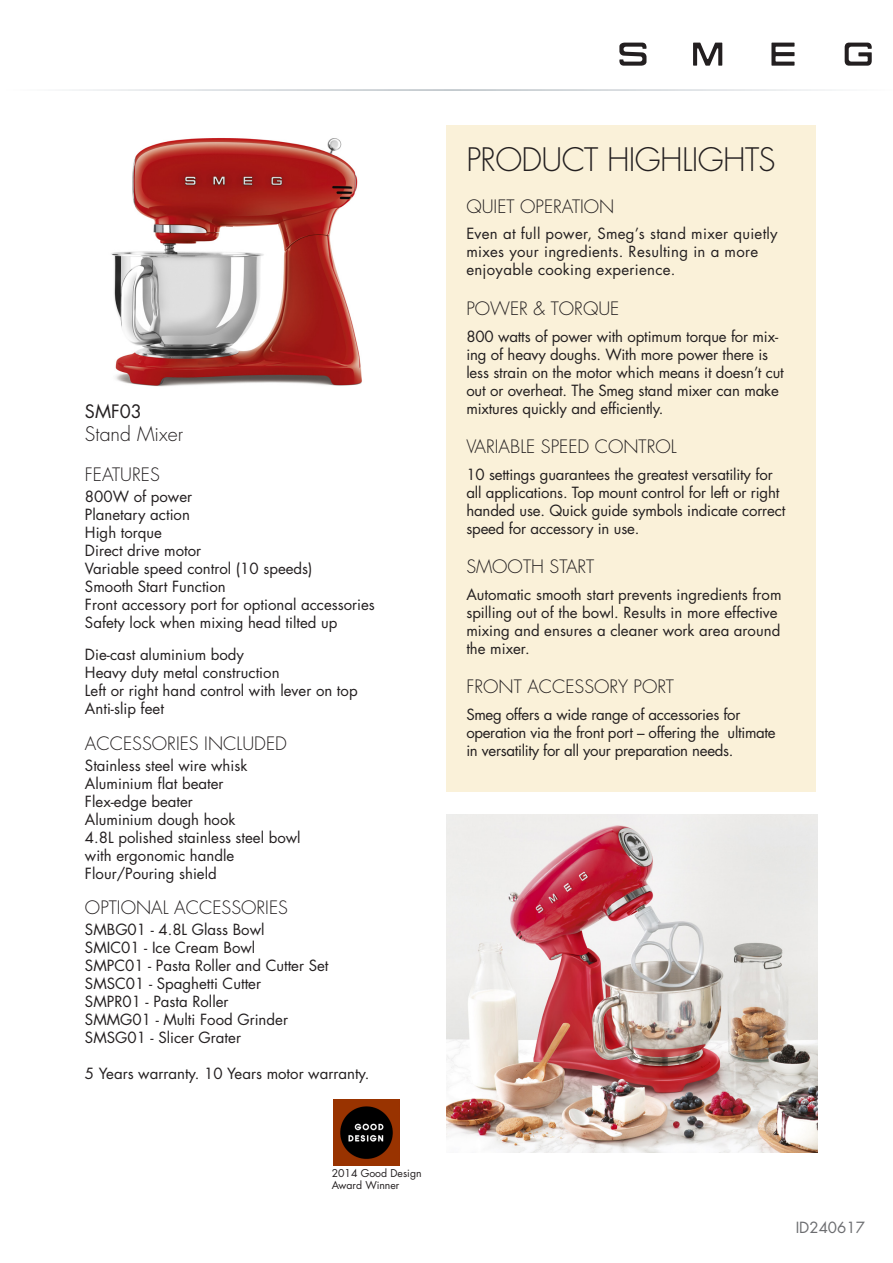
<style>
.page{position:relative;width:893px;height:1263px;background:#fff}
.page>*{position:absolute;margin:0;border:0;box-sizing:border-box;transform-origin:0 0}
.t1{font:300 31.5px "Futura Std";letter-spacing:-.02em;color:#231f20}
.t2{font:300 19.5px "Futura Std";color:#231f20}
.Key_Feature_Header{font:300 18px "Futura Std";color:#231f20}
.t3{font:18px "Futura Std";color:#231f20}
.Key_Features_Body{font:15px/18px "Futura Std";color:#231f20}
.Key_Features_Body-2{font:15px/18px "Futura Std";letter-spacing:-.02em;color:#231f20}
.Key_Features_Body-3{font:15px/18px "Futura Std";letter-spacing:.02em;color:#231f20}
.t4{font:15px "Futura Std";color:#6c6d70}
.t5{font:10.5px/12.6px "Futura Std";color:#231f20}
</style>
<div class="page">
<svg style="left:619px;top:43px;width:27px;height:23px"></svg>
<svg style="left:845px;top:43px;width:27px;height:23px"></svg>
<svg style="left:771px;top:43px;width:23px;height:23px"></svg>
<svg style="left:693px;top:43px;width:29px;height:23px"></svg>
<div style="left:446px;top:125px;width:370px;height:667px;background:#faf1d9"></div>
<img style="left:111px;top:138px;width:251px;height:249px">
<img style="left:446px;top:814px;width:372px;height:338px">
<img style="left:333px;top:1099px;width:67px;height:67px">
<p class="t3" style="left:85px;top:400px;width:58px">SMF03</p>
<p class="t2" style="left:85px;top:422px;width:100px">Stand Mixer</p>
<p class="Key_Feature_Header" style="left:85px;top:463px;width:76px">FEATURES</p>
<p class="Key_Features_Body" style="left:85px;top:488px;width:109px">800W of power</p>
<p class="Key_Features_Body" style="left:85px;top:506px;width:106px">Planetary action</p>
<p class="Key_Features_Body" style="left:85px;top:524px;width:79px">High torque</p>
<p class="Key_Features_Body" style="left:85px;top:542px;width:118px">Direct drive motor</p>
<p class="Key_Features_Body" style="left:85px;top:560px;width:229px">Variable speed control (10 speeds)</p>
<p class="Key_Features_Body" style="left:85px;top:578px;width:142px">Smooth Start Function</p>
<p class="Key_Features_Body" style="left:85px;top:596px;width:291px">Front accessory port for optional accessories</p>
<p class="Key_Features_Body" style="left:85px;top:614px;width:254px">Safety lock when mixing head tilted up</p>
<p class="Key_Features_Body" style="left:85px;top:646px;width:161px">Die-cast aluminium body</p>
<p class="Key_Features_Body" style="left:85px;top:664px;width:196px">Heavy duty metal construction</p>
<p class="Key_Features_Body" style="left:85px;top:682px;width:274px">Left or right hand control with lever on top</p>
<p class="Key_Features_Body" style="left:85px;top:700px;width:80px">Anti-slip feet</p>
<p class="Key_Feature_Header" style="left:85px;top:732px;width:203px">ACCESSORIES INCLUDED</p>
<p class="Key_Features_Body" style="left:85px;top:756px;width:164px">Stainless steel wire whisk</p>
<p class="Key_Features_Body" style="left:85px;top:774px;width:140px">Aluminium flat beater</p>
<p class="Key_Features_Body" style="left:85px;top:792px;width:109px">Flex-edge beater</p>
<p class="Key_Features_Body" style="left:85px;top:810px;width:152px">Aluminium dough hook</p>
<p class="Key_Features_Body" style="left:85px;top:828px;width:217px">4.8L polished stainless steel bowl</p>
<p class="Key_Features_Body" style="left:85px;top:846px;width:151px">with ergonomic handle</p>
<p class="Key_Features_Body" style="left:85px;top:864px;width:133px">Flour/Pouring shield</p>
<p class="Key_Feature_Header" style="left:85px;top:897px;width:205px">OPTIONAL ACCESSORIES</p>
<p class="Key_Features_Body" style="left:85px;top:921px;width:181px">SMBG01 - 4.8L Glass Bowl</p>
<p class="Key_Features_Body" style="left:85px;top:939px;width:172px">SMIC01 - Ice Cream Bowl</p>
<p class="Key_Features_Body" style="left:85px;top:957px;width:245px">SMPC01 - Pasta Roller and Cutter Set</p>
<p class="Key_Features_Body" style="left:85px;top:975px;width:178px">SMSC01 - Spaghetti Cutter</p>
<p class="Key_Features_Body" style="left:85px;top:993px;width:145px">SMPR01 - Pasta Roller</p>
<p class="Key_Features_Body" style="left:85px;top:1011px;width:205px">SMMG01 - Multi Food Grinder</p>
<p class="Key_Features_Body" style="left:85px;top:1029px;width:158px">SMSG01 - Slicer Grater</p>
<p class="Key_Features_Body" style="left:85px;top:1065px;width:286px">5 Years warranty. 10 Years motor warranty.</p>
<p class="t5" style="left:332px;top:1166px;width:91px">2014 Good Design<br>Award Winner</p>
<p class="t1" style="left:466px;top:140px;width:311px">PRODUCT HIGHLIGHTS</p>
<p class="Key_Feature_Header" style="left:466px;top:195px;width:150px">QUIET OPERATION</p>
<p class="Key_Features_Body-3" style="left:466px;top:225px;width:313px">Even at full power, Smeg’s stand mixer quietly mixes your ingredients. Resulting in a more enjoyable cooking experience.</p>
<p class="Key_Feature_Header" style="left:466px;top:298px;width:155px">POWER &amp; TORQUE</p>
<p class="Key_Features_Body" style="left:466px;top:327px;width:319px">800 watts of power with optimum torque for mix&shy;ing of heavy doughs. With more power there is less strain on the motor which means it doesn’t cut out or overheat. The Smeg stand mixer can make mixtures quickly and efficiently.</p>
<p class="Key_Feature_Header" style="left:466px;top:436px;width:212px">VARIABLE SPEED CONTROL</p>
<p class="Key_Features_Body" style="left:466px;top:465px;width:321px">10 settings guarantees the greatest versatility for all applications. Top mount control for left or right handed use. Quick guide symbols indicate correct speed for accessory in use.</p>
<p class="Key_Feature_Header" style="left:466px;top:556px;width:129px">SMOOTH START</p>
<p class="Key_Features_Body" style="left:466px;top:585px;width:317px">Automatic smooth start prevents ingredients from spilling out of the bowl. Results in more effective mixing and ensures a cleaner work area around the mixer.</p>
<p class="Key_Feature_Header" style="left:466px;top:676px;width:209px">FRONT ACCESSORY PORT</p>
<p class="Key_Features_Body-2" style="left:466px;top:705px;width:311px">Smeg offers a wide range of accessories for operation via the front port – offering the ultimate in versatility for all your preparation needs.</p>
<p class="t4" style="left:796px;top:1218px;width:71px">ID240617</p>
</div>
